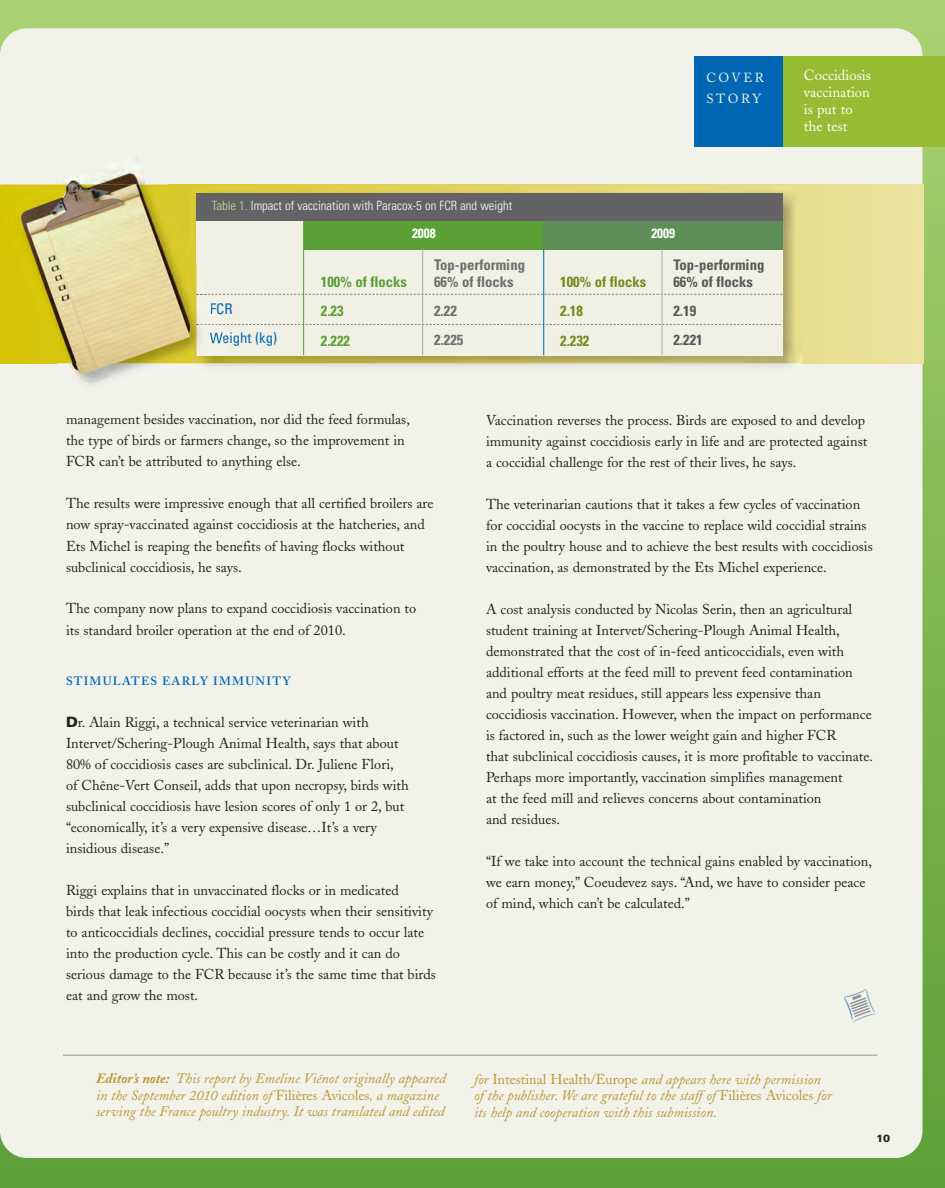
<style>
.page{position:relative;width:945px;height:1188px;background:#fff}
.page>*{position:absolute;margin:0;border:0;box-sizing:border-box;transform-origin:0 0}
.t1{font:14.7px/17.2px "Adobe Caslon";color:#fff}
.t2{font:700 condensed 14.7px/16.8px "Univers";color:#6c6d70}
.t3{font:700 condensed 14.7px/16.8px "Univers";color:#57585a}
.t4{font:700 condensed 14.7px/29.4px "Univers";color:#5b9f37}
.t5{font:700 condensed 14.7px/29.4px "Univers";color:#738c1f}
.t6{font:condensed 14.7px/29.4px "Univers";color:#0166b3}
.t7{font:14.25px/21px "Adobe Caslon";color:#231f20}
.t8{font:italic 14.25px/16.5px "Adobe Caslon";color:#bb9632}
.t9{font:700 condensed 13.35px "Univers";color:#fff}
.t10{font:13.05px/21.5px "Adobe Caslon";letter-spacing:.185em;color:#f1f7e8}
.t11{font:300 condensed 12.75px "Univers";color:#fff}
.t12{font:600 12px "Adobe Caslon";letter-spacing:.1em;color:#0166b3}
.t13{font:900 10.5px "Univers";color:#231f20}
.s1{color:#c4df9b}
.s2{font-family:"Univers";font-weight:900}
.s3{font-weight:700}
.s4{font-style:normal}
</style>
<div class="page">
<div style="left:0;top:0;width:945px;height:1188px;background:linear-gradient(to bottom,#a9d170,#5c9f35)"></div>
<div style="left:0;top:28px;width:923px;height:1130px;background:#f1f3eb;border-radius:27px"></div>
<div style="left:695px;top:56px;width:89px;height:90px;background:#0166b3"></div>
<div style="left:784px;top:56px;width:161px;height:90px;background:#96bc33"></div>
<hr style="left:63px;top:1055px;width:815px;height:1px;background:#939598">
<div style="left:0;top:184px;width:923px;height:179px;background:#e9e095"></div>
<img style="left:190px;top:187px;width:612px;height:179px">
<div style="left:197px;top:194px;width:586px;height:27px;background:#636366"></div>
<div style="left:197px;top:221px;width:586px;height:135px;background:#f1f0e4"></div>
<div style="left:304px;top:221px;width:239px;height:28px;background:#5b9f37"></div>
<div style="left:544px;top:221px;width:239px;height:28px;background:#5c8e55"></div>
<hr style="left:303px;top:221px;width:1px;height:134px;background:#5b9f37">
<hr style="left:422px;top:249px;width:1px;height:106px;background:#a8a9ad">
<hr style="left:543px;top:249px;width:1px;height:106px;background:#0166b3">
<hr style="left:662px;top:249px;width:1px;height:106px;background:#a8a9ad">
<div style="left:0;top:184px;width:10px;height:179px;background:#d6c303"></div>
<img style="left:190px;top:363px;width:32px;height:4px">
<img style="left:190px;top:348px;width:41px;height:15px">
<img style="left:190px;top:247px;width:7px;height:51px">
<img style="left:197px;top:293px;width:33px;height:63px">
<svg style="left:197px;top:294px;width:585px;height:1px"></svg>
<svg style="left:211px;top:304px;width:3px;height:10px"></svg>
<img style="left:210px;top:332px;width:16px;height:13px">
<img style="left:67px;top:363px;width:83px;height:22px">
<img style="left:65px;top:169px;width:80px;height:15px">
<img style="left:10px;top:184px;width:180px;height:179px">
<img style="left:190px;top:298px;width:7px;height:50px">
<img style="left:197px;top:316px;width:3px;height:27px">
<svg style="left:197px;top:324px;width:584px;height:1px"></svg>
<svg style="left:849px;top:994px;width:22px;height:23px"></svg>
<p class="t11" style="left:212px;top:201px;width:302px"><span class="s1">Table 1.</span> Impact of vaccination with Paracox-5 on FCR and weight</p>
<p class="t10" style="left:706px;top:68px;width:59px">COVER<br>STORY</p>
<p class="t1" style="left:804px;top:68px;width:69px">Coccidiosis vaccination is put to the test</p>
<p class="t6" style="left:210px;top:295px;width:69px">FCR<br>Weight (kg)</p>
<p class="t9" style="left:412px;top:228px;width:25px">2008</p>
<p class="t9" style="left:651px;top:228px;width:25px">2009</p>
<p class="t5" style="left:560px;top:268px;width:88px">100% of flocks<br>2.18<br>2.232</p>
<p class="t2" style="left:434px;top:257px;width:93px">Top-performing<br>66% of flocks</p>
<p class="t2" style="left:434px;top:297px;width:31px;line-height:29.4px">2.22<br>2.225</p>
<p class="t3" style="left:673px;top:257px;width:93px">Top-performing<br>66% of flocks</p>
<p class="t3" style="left:673px;top:297px;width:31px;line-height:29.4px">2.19<br>2.221</p>
<p class="t4" style="left:321px;top:268px;width:88px">100% of flocks<br>2.23<br>2.222</p>
<p class="t7" style="left:66px;top:411px;width:345px">management besides vaccination, nor did the feed formulas, the type of birds or farmers change, so the improvement in<br>FCR can’t be attributed to anything else.</p>
<p class="t7" style="left:66px;top:495px;width:369px">The results were impressive enough that all certified broilers are now spray-vaccinated against coccidiosis at the hatcheries, and Ets Michel is reaping the benefits of having flocks without subclinical coccidiosis, he says.</p>
<p class="t7" style="left:66px;top:600px;width:352px">The company now plans to expand coccidiosis vaccination to its standard broiler operation at the end of 2010.</p>
<p class="t12" style="left:66px;top:677px;width:226px">STIMULATES EARLY IMMUNITY</p>
<p class="t7" style="left:66px;top:714px;width:344px"><span class="s2">D</span>r. Alain Riggi, a technical service veterinarian with Intervet/Schering-Plough Animal Health, says that about 80% of coccidiosis cases are subclinical. Dr. Juliene Flori, of Chêne-Vert Conseil, adds that upon necropsy, birds with subclinical coccidiosis have lesion scores of only 1 or 2, but “economically, it’s a very expensive disease…It’s a very insidious disease.”</p>
<p class="t7" style="left:66px;top:882px;width:371px">Riggi explains that in unvaccinated flocks or in medicated<br>birds that leak infectious coccidial oocysts when their sensitivity to anticoccidials declines, coccidial pressure tends to occur late into the production cycle. This can be costly and it can do serious damage to the FCR because it’s the same time that birds eat and grow the most.</p>
<p class="t7" style="left:486px;top:411px;width:383px">Vaccination reverses the process. Birds are exposed to and develop immunity against coccidiosis early in life and are protected against a coccidial challenge for the rest of their lives, he says.</p>
<p class="t7" style="left:486px;top:495px;width:388px">The veterinarian cautions that it takes a few cycles of vaccination for coccidial oocysts in the vaccine to replace wild coccidial strains in the poultry house and to achieve the best results with coccidiosis vaccination, as demonstrated by the Ets Michel experience.</p>
<p class="t7" style="left:486px;top:600px;width:389px">A cost analysis conducted by Nicolas Serin, then an agricultural student training at Intervet/Schering-Plough Animal Health, demonstrated that the cost of in-feed anticoccidials, even with additional efforts at the feed mill to prevent feed contamination and poultry meat residues, still appears less expensive than coccidiosis vaccination. However, when the impact on performance is factored in, such as the lower weight gain and higher FCR<br>that subclinical coccidiosis causes, it is more profitable to vaccinate.<br>Perhaps more importantly, vaccination simplifies management<br>at the feed mill and relieves concerns about contamination<br>and residues.</p>
<p class="t7" style="left:486px;top:852px;width:388px">“If we take into account the technical gains enabled by vaccination, we earn money,” Coeudevez says. “And, we have to consider peace of mind, which can’t be calculated.”</p>
<p class="t8" style="left:96px;top:1072px;width:351px"><span class="s3">Editor’s note:</span> This report by Emeline Viénot originally appeared in the September 2010 edition of <span class="s4">Filières Avicoles</span>, a magazine serving the France poultry industry. It was translated and edited</p>
<p class="t8" style="left:474px;top:1073px;width:359px">for <span class="s4">Intestinal Health/Europe</span> and appears here with permission of the publisher. We are grateful to the staff of <span class="s4">Filières Avicoles</span> for its help and cooperation with this submission.</p>
<p class="t13" style="left:876px;top:1134px;width:16px">10</p>
</div>
